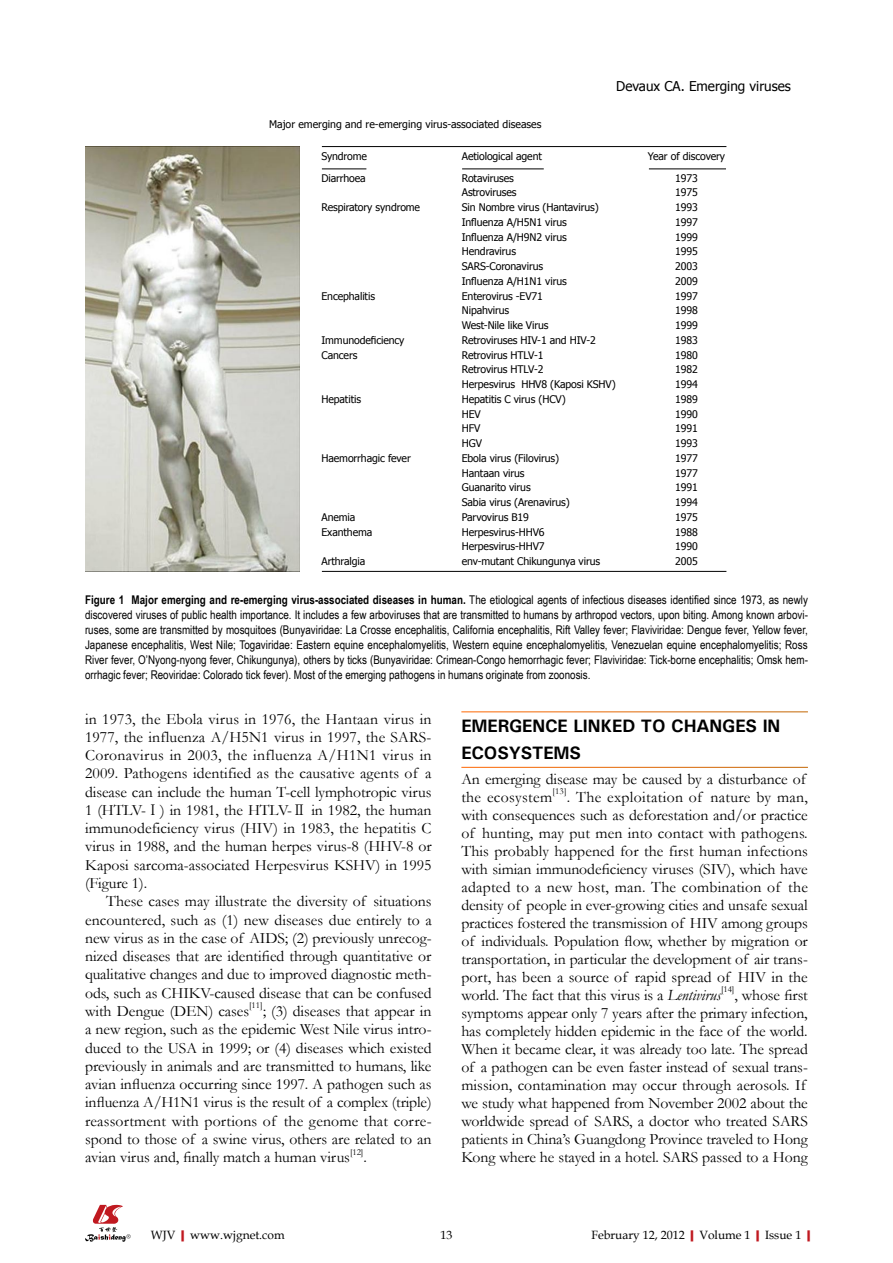
<style>
.page{position:relative;width:893px;height:1263px;background:#fff}
.page>*{position:absolute;margin:0;border:0;box-sizing:border-box;transform-origin:0 0}
.t1{font:700 18px/27px "Univers";letter-spacing:-.01em;color:#000}
.t2{font:15.75px/18px "Garamond";letter-spacing:-.005em;color:#000;text-align:justify}
.t3{font:13.5px "Tahoma";color:#000}
.t4{font:12px/15px "Arial Narrow";color:#000;text-align:justify}
.t5{font:12px "Book Antiqua";color:#000}
.t6{font:10.5px "Tahoma";letter-spacing:-.01em;color:#000}
.t7{font:9.15px "Garamond";letter-spacing:-.005em;color:#000}
.s1{font-weight:700}
.s2{font-family:"Koz Min Pro";font-size:14.25px}
.s3{font-style:italic}
.s4{font-weight:700;color:#c01920}
</style>
<div class="page">
<svg style="left:85px;top:1205px;width:46px;height:37px"></svg>
<img style="left:85px;top:146px;width:214px;height:426px">
<hr style="left:322px;top:169px;width:44px;height:1px;background:#000">
<hr style="left:462px;top:169px;width:82px;height:1px;background:#000">
<hr style="left:649px;top:169px;width:77px;height:1px;background:#000">
<hr style="left:322px;top:146px;width:404px;height:1px;background:#000">
<hr style="left:322px;top:571px;width:404px;height:1px;background:#000">
<p class="t3" style="left:616px;top:77px;width:176px">Devaux CA. Emerging viruses</p>
<p class="t6" style="left:269px;top:117px;width:274px">Major emerging and re-emerging virus-associated diseases</p>
<p class="t6" style="left:321px;top:149px;width:47px">Syndrome</p>
<p class="t6" style="left:462px;top:149px;width:82px">Aetiological agent</p>
<p class="t6" style="left:648px;top:149px;width:79px">Year of discovery</p>
<p class="t6" style="left:321px;top:171px;width:46px">Diarrhoea</p>
<p class="t6" style="left:462px;top:171px;width:54px">Rotaviruses</p>
<p class="t6" style="left:675px;top:171px;width:24px">1973</p>
<p class="t6" style="left:462px;top:186px;width:56px">Astroviruses</p>
<p class="t6" style="left:675px;top:186px;width:24px">1975</p>
<p class="t6" style="left:321px;top:200px;width:100px">Respiratory syndrome</p>
<p class="t6" style="left:462px;top:200px;width:138px">Sin Nombre virus (Hantavirus)</p>
<p class="t6" style="left:675px;top:200px;width:24px">1993</p>
<p class="t6" style="left:462px;top:215px;width:106px">Influenza A/H5N1 virus</p>
<p class="t6" style="left:675px;top:215px;width:24px">1997</p>
<p class="t6" style="left:462px;top:230px;width:106px">Influenza A/H9N2 virus</p>
<p class="t6" style="left:675px;top:230px;width:24px">1999</p>
<p class="t6" style="left:462px;top:245px;width:56px">Hendravirus</p>
<p class="t6" style="left:675px;top:245px;width:24px">1995</p>
<p class="t6" style="left:462px;top:259px;width:83px">SARS-Coronavirus</p>
<p class="t6" style="left:675px;top:259px;width:24px">2003</p>
<p class="t6" style="left:462px;top:274px;width:106px">Influenza A/H1N1 virus</p>
<p class="t6" style="left:675px;top:274px;width:24px">2009</p>
<p class="t6" style="left:321px;top:289px;width:55px">Encephalitis</p>
<p class="t6" style="left:462px;top:289px;width:83px">Enterovirus -EV71</p>
<p class="t6" style="left:675px;top:289px;width:24px">1997</p>
<p class="t6" style="left:462px;top:304px;width:49px">Nipahvirus</p>
<p class="t6" style="left:675px;top:304px;width:24px">1998</p>
<p class="t6" style="left:462px;top:318px;width:88px">West-Nile like Virus</p>
<p class="t6" style="left:675px;top:318px;width:24px">1999</p>
<p class="t6" style="left:321px;top:333px;width:85px">Immunodeficiency</p>
<p class="t6" style="left:462px;top:333px;width:136px">Retroviruses HIV-1 and HIV-2</p>
<p class="t6" style="left:675px;top:333px;width:24px">1983</p>
<p class="t6" style="left:321px;top:348px;width:37px">Cancers</p>
<p class="t6" style="left:462px;top:348px;width:83px">Retrovirus HTLV-1</p>
<p class="t6" style="left:675px;top:348px;width:24px">1980</p>
<p class="t6" style="left:462px;top:363px;width:83px">Retrovirus HTLV-2</p>
<p class="t6" style="left:675px;top:363px;width:24px">1982</p>
<p class="t6" style="left:462px;top:377px;width:155px">Herpesvirus HHV8 (Kaposi KSHV)</p>
<p class="t6" style="left:675px;top:377px;width:24px">1994</p>
<p class="t6" style="left:321px;top:392px;width:41px">Hepatitis</p>
<p class="t6" style="left:462px;top:392px;width:105px">Hepatitis C virus (HCV)</p>
<p class="t6" style="left:675px;top:392px;width:24px">1989</p>
<p class="t6" style="left:462px;top:407px;width:21px">HEV</p>
<p class="t6" style="left:675px;top:407px;width:24px">1990</p>
<p class="t6" style="left:462px;top:422px;width:20px">HFV</p>
<p class="t6" style="left:675px;top:422px;width:24px">1991</p>
<p class="t6" style="left:462px;top:436px;width:22px">HGV</p>
<p class="t6" style="left:675px;top:436px;width:24px">1993</p>
<p class="t6" style="left:321px;top:451px;width:91px">Haemorrhagic fever</p>
<p class="t6" style="left:462px;top:451px;width:99px">Ebola virus (Filovirus)</p>
<p class="t6" style="left:675px;top:451px;width:24px">1977</p>
<p class="t6" style="left:462px;top:466px;width:64px">Hantaan virus</p>
<p class="t6" style="left:675px;top:466px;width:24px">1977</p>
<p class="t6" style="left:462px;top:481px;width:70px">Guanarito virus</p>
<p class="t6" style="left:675px;top:481px;width:24px">1991</p>
<p class="t6" style="left:462px;top:495px;width:109px">Sabia virus (Arenavirus)</p>
<p class="t6" style="left:675px;top:495px;width:24px">1994</p>
<p class="t6" style="left:321px;top:510px;width:35px">Anemia</p>
<p class="t6" style="left:462px;top:510px;width:69px">Parvovirus B19</p>
<p class="t6" style="left:675px;top:510px;width:24px">1975</p>
<p class="t6" style="left:321px;top:525px;width:52px">Exanthema</p>
<p class="t6" style="left:462px;top:525px;width:84px">Herpesvirus-HHV6</p>
<p class="t6" style="left:675px;top:525px;width:24px">1988</p>
<p class="t6" style="left:462px;top:540px;width:84px">Herpesvirus-HHV7</p>
<p class="t6" style="left:675px;top:540px;width:24px">1990</p>
<p class="t6" style="left:321px;top:554px;width:45px">Arthralgia</p>
<p class="t6" style="left:462px;top:554px;width:140px">env-mutant Chikungunya virus</p>
<p class="t6" style="left:675px;top:554px;width:24px">2005</p>
<p class="t4" style="left:85px;top:591px;width:724px"><span class="s1">Figure 1 Major emerging and re-emerging virus-associated diseases in human.</span> The etiological agents of infectious diseases identified since 1973, as newly discovered viruses of public health importance. It includes a few arboviruses that are transmitted to humans by arthropod vectors, upon biting. Among known arbovi&shy;ruses, some are transmitted by mosquitoes (Bunyaviridae: La Crosse encephalitis, California encephalitis, Rift Valley fever; Flaviviridae: Dengue fever, Yellow fever, Japanese encephalitis, West Nile; Togaviridae: Eastern equine encephalomyelitis, Western equine encephalomyelitis, Venezuelan equine encephalomyelitis; Ross River fever, O’Nyong-nyong fever, Chikungunya), others by ticks (Bunyaviridae: Crimean-Congo hemorrhagic fever; Flaviviridae: Tick-borne encephalitis; Omsk hem&shy;orrhagic fever; Reoviridae: Colorado tick fever). Most of the emerging pathogens in humans originate from zoonosis.</p>
<p class="t2" style="left:85px;top:710px;width:348px">in 1973, the Ebola virus in 1976, the Hantaan virus in 1977, the influenza A/H5N1 virus in 1997, the SARS-Coronavirus in 2003, the influenza A/H1N1 virus in 2009. Pathogens identified as the causative agents of a disease can include the human T-cell lymphotropic virus 1 (HTLV-<span class="s2">Ⅰ</span>) in 1981, the HTLV-<span class="s2">Ⅱ</span> in 1982, the human immunodeficiency virus (HIV) in 1983, the hepatitis C virus in 1988, and the human herpes virus-8 (HHV-8 or Kaposi sarcoma-associated Herpesvirus KSHV) in 1995 (Figure 1).</p>
<p class="t2" style="left:85px;top:892px;width:348px;text-indent:21px">These cases may illustrate the diversity of situations encountered, such as (1) new diseases due entirely to a new virus as in the case of AIDS; (2) previously unrecog&shy;nized diseases that are identified through quantitative or qualitative changes and due to improved diagnostic meth&shy;ods, such as CHIKV-caused disease that can be confused with Dengue (DEN) cases</p>
<p class="t7" style="left:249px;top:999px;width:15px">[11]</p>
<p class="t2" style="left:85px;top:1001px;width:348px;text-indent:178px">; (3) diseases that appear in a new region, such as the epidemic West Nile virus intro&shy;duced to the USA in 1999; or (4) diseases which existed previously in animals and are transmitted to humans, like avian influenza occurring since 1997. A pathogen such as influenza A/H1N1 virus is the result of a complex (triple) reassortment with portions of the genome that corre&shy;spond to those of a swine virus, others are related to an avian virus and, finally match a human virus</p>
<p class="t7" style="left:350px;top:1145px;width:15px">[12]</p>
<p class="t2" style="left:363px;top:1148px;width:5px">.</p>
<p class="t1" style="left:461px;top:712px;width:321px">EMERGENCE LINKED TO CHANGES IN<br>ECOSYSTEMS</p>
<p class="t2" style="left:461px;top:769px;width:346px">An emerging disease may be caused by a disturbance of the ecosystem</p>
<p class="t7" style="left:552px;top:785px;width:16px">[13]</p>
<p class="t2" style="left:461px;top:787px;width:348px;text-indent:105px">. The exploitation of nature by man, with consequences such as deforestation and/or practice of hunting, may put men into contact with pathogens.<br>This probably happened for the first human infections with simian immunodeficiency viruses (SIV), which have adapted to a new host, man. The combination of the density of people in ever-growing cities and unsafe sexual practices fostered the transmission of HIV among groups of individuals. Population flow, whether by migration or transportation, in particular the development of air trans&shy;port, has been a source of rapid spread of HIV in the world. The fact that this virus is a <span class="s3">Lentivirus</span></p>
<p class="t7" style="left:721px;top:983px;width:15px">[14]</p>
<p class="t2" style="left:461px;top:985px;width:348px;text-align:left;text-indent:273px">, whose first symptoms appear only 7 years after the primary infection, has completely hidden epidemic in the face of the world.<br>When it became clear, it was already too late. The spread of a pathogen can be even faster instead of sexual trans&shy;mission, contamination may occur through aerosols. If we study what happened from November 2002 about the worldwide spread of SARS, a doctor who treated SARS patients in China’s Guangdong Province traveled to Hong Kong where he stayed in a hotel. SARS passed to a Hong</p>
<p class="t5" style="left:151px;top:1226px;width:135px">WJV<span class="s4">|</span>www.wjgnet.com</p>
<p class="t5" style="left:440px;top:1226px;width:13px">13</p>
<p class="t5" style="left:591px;top:1226px;width:226px">February 12, 2012<span class="s4">|</span>Volume 1<span class="s4">|</span>Issue 1<span class="s4">|</span></p>
</div>
